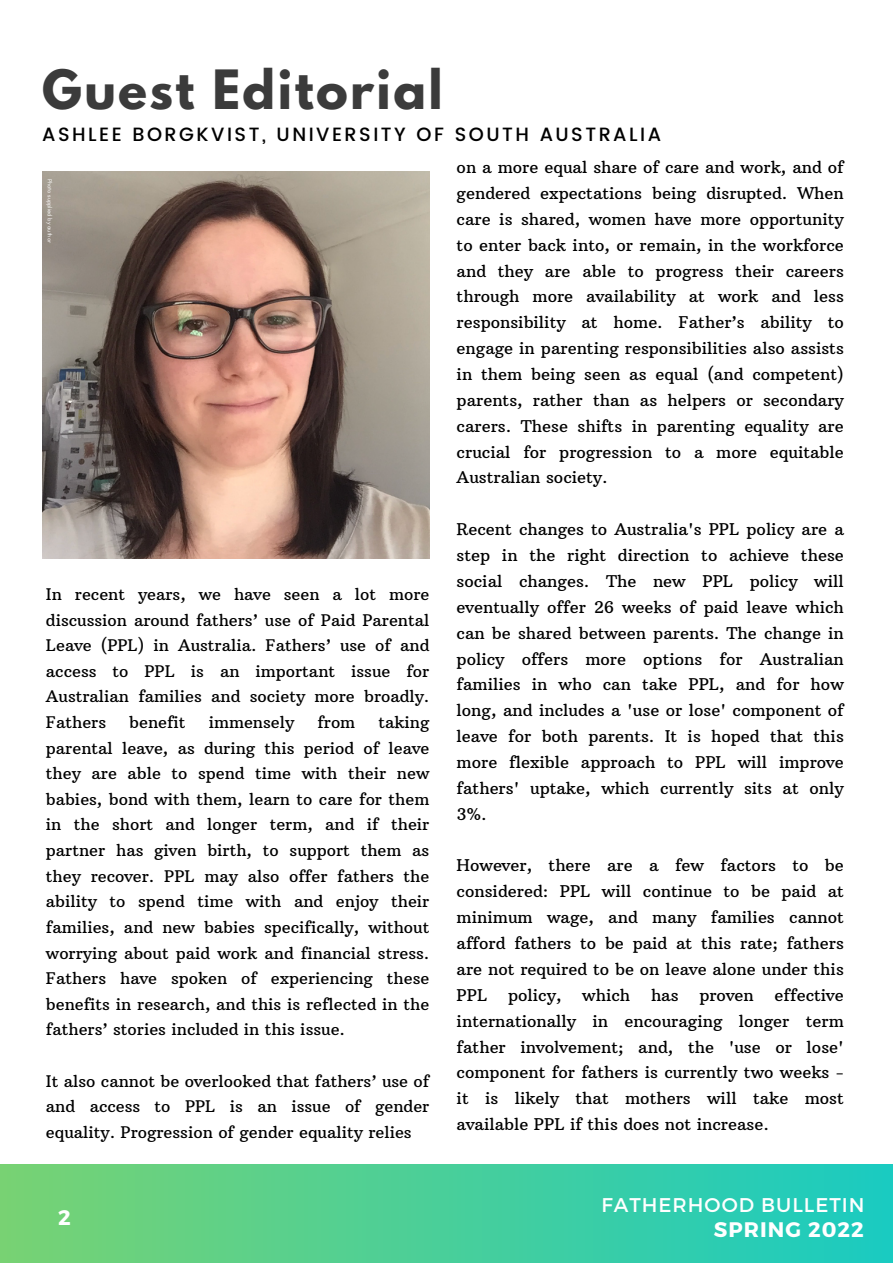
<style>
.page{position:relative;width:893px;height:1264px;background:#fff}
.page>*{position:absolute;margin:0;border:0;box-sizing:border-box;transform-origin:0 0}
.t1{font:700 48px "League Spartan";letter-spacing:.05em;color:#3b3b3b}
.t2{font:700 21px "Montserrat";letter-spacing:.05em;color:#fff}
.t3{font:19.8px "Montserrat";letter-spacing:.05em;color:#fff}
.t4{font:500 19.2px "Poppins";letter-spacing:.13em;color:#000}
.t5{font:16.5px/25.8px "Arbutus Slab";color:#000;text-align:justify}
.t6{font:16.35px/25.7px "Arbutus Slab";color:#000;text-align:justify}
.t7{font:6px "Glacial Indifference";color:#fff}
</style>
<div class="page">
<div style="left:0;top:1164px;width:892px;height:98px;background:linear-gradient(to right,#78d373,#1acbc1)"></div>
<img style="left:42px;top:171px;width:387px;height:387px">
<p class="t1" style="left:42px;top:66px;width:402px">Guest Editorial</p>
<p class="t4" style="left:42px;top:123px;width:620px">ASHLEE BORGKVIST, UNIVERSITY OF SOUTH AUSTRALIA</p>
<p class="t7" style="left:53px;top:179px;width:65px;rotate:90deg">Photo supplied by author</p>
<p class="t6" style="left:46px;top:581px;width:385px">In recent years, we have seen a lot more discussion around fathers’ use of Paid Parental Leave (PPL) in Australia. Fathers’ use of and access to PPL is an important issue for Australian families and society more broadly.<br>Fathers</p>
<p class="t6" style="left:129px;top:709px;width:58px">benefit</p>
<p class="t6" style="left:209px;top:709px;width:87px">immensely</p>
<p class="t6" style="left:317px;top:709px;width:39px">from</p>
<p class="t6" style="left:46px;top:709px;width:385px;text-indent:332px">taking parental leave, as during this period of leave they are able to spend time with their new babies, bond with them, learn to care for them in the short and longer term, and if their partner has given birth, to support them as they recover. PPL may also offer fathers the ability to spend time with and enjoy their families, and new babies specifically, without worrying about paid work and financial stress.<br>Fathers have spoken of experiencing these benefits in research, and this is reflected in the fathers’ stories included in this issue.</p>
<p class="t6" style="left:46px;top:1067px;width:385px">It also cannot be overlooked that fathers’ use of and access to PPL is an issue of gender equality. Progression of gender equality relies</p>
<p class="t2" style="left:58px;top:1204px;width:14px">2</p>
<p class="t5" style="left:456px;top:154px;width:388px">on a more equal share of care and work, and of gendered expectations being disrupted. When care is shared, women have more opportunity to enter back into, or remain, in the workforce and they are able to progress their careers through more availability at work and less responsibility at home. Father’s ability to engage in parenting responsibilities also assists in them being seen as equal (and competent) parents, rather than as helpers or secondary carers. These shifts in parenting equality are crucial for progression to a more equitable Australian society.</p>
<p class="t5" style="left:456px;top:516px;width:388px">Recent changes to Australia's PPL policy are a step in the right direction to achieve these social changes. The new PPL policy will eventually offer 26 weeks of paid leave which can be shared between parents. The change in policy offers more options for Australian families in who can take PPL, and for how long, and includes a 'use or lose' component of leave for both parents. It is hoped that this more flexible approach to PPL will improve fathers' uptake, which currently sits at only 3%.</p>
<p class="t5" style="left:456px;top:852px;width:388px">However, there are a few factors to be considered: PPL will continue to be paid at minimum wage, and many families cannot afford fathers to be paid at this rate; fathers are not required to be on leave alone under this PPL</p>
<p class="t5" style="left:456px;top:982px;width:388px;text-indent:318px">effective internationally in encouraging longer term father involvement; and, the 'use or lose' component for fathers is currently two weeks - it is likely that mothers will take most available PPL if this does not increase.</p>
<p class="t5" style="left:508px;top:982px;width:55px">policy,</p>
<p class="t5" style="left:582px;top:982px;width:49px">which</p>
<p class="t5" style="left:651px;top:982px;width:29px">has</p>
<p class="t5" style="left:699px;top:982px;width:56px">proven</p>
<p class="t3" style="left:601px;top:1192px;width:264px">FATHERHOOD BULLETIN</p>
<p class="t2" style="left:713px;top:1216px;width:152px">SPRING 2022</p>
</div>
